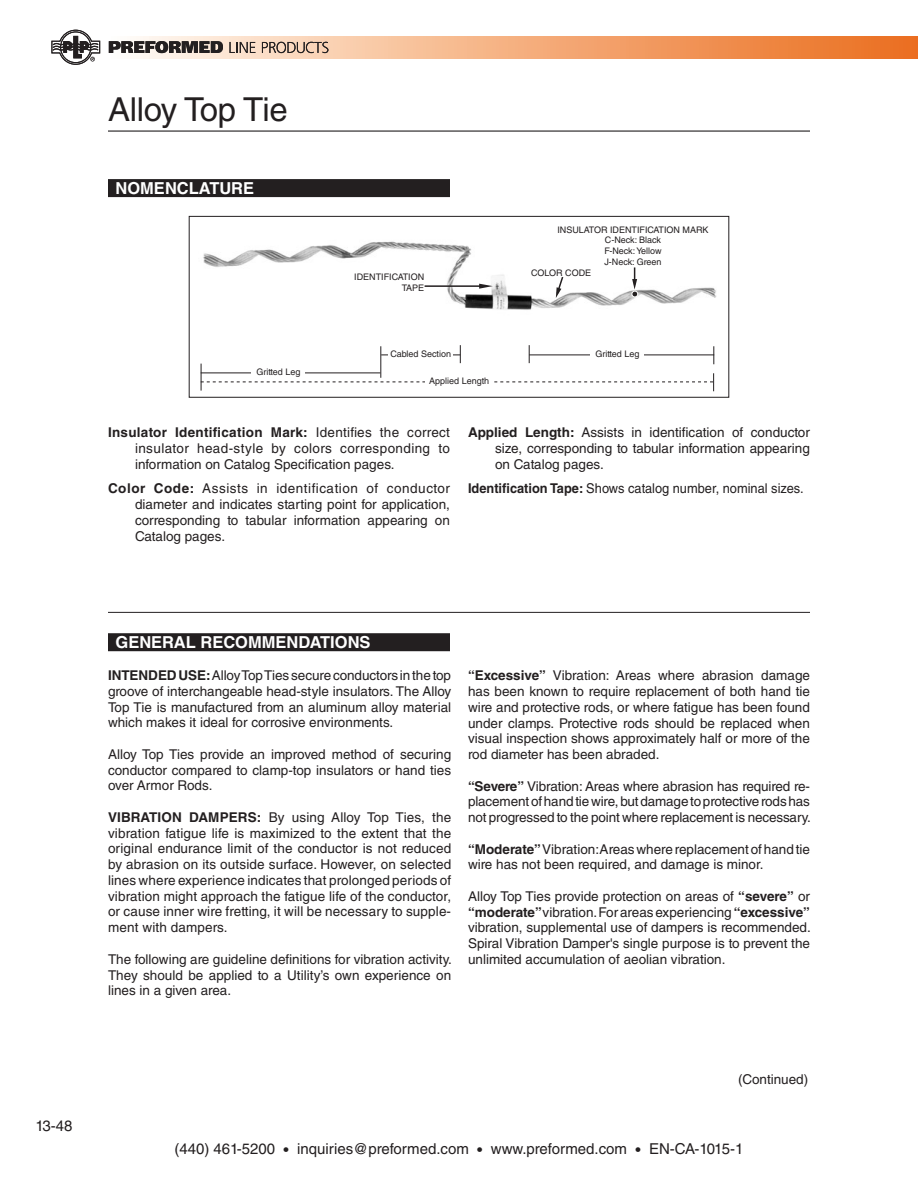
<style>
.page{position:relative;width:918px;height:1188px;background:#fff}
.page>*{position:absolute;margin:0;border:0;box-sizing:border-box;transform-origin:0 0}
.t1{font:33px "Helvetica LT Std";letter-spacing:-.01em;color:#231f20}
.t2{font:700 16.5px "Helvetica LT Std";color:#fff}
.t3{font:15px "Helvetica LT Std";color:#231f20}
.t4{font:13.5px/15.8px "Helvetica LT Std";color:#231f20;text-align:justify}
.t5{font:13.5px "Helvetica LT Std";color:#231f20;scale:.95 1}
.t6{font:9px/10.8px "Helvetica LT Std";color:#231f20;text-align:right}
.s1{font-weight:700}
</style>
<div class="page">
<div style="left:107px;top:36px;width:811px;height:22px;background:linear-gradient(to right,#fef9f2,#eb6b19)"></div>
<svg style="left:52px;top:30px;width:48px;height:35px"></svg>
<svg style="left:109px;top:41px;width:114px;height:12px"></svg>
<svg style="left:230px;top:42px;width:25px;height:11px"></svg>
<svg style="left:262px;top:42px;width:66px;height:11px"></svg>
<hr style="left:108px;top:130px;width:702px;height:2px;background:#231f20">
<img style="left:203px;top:241px;width:514px;height:69px">
<div style="left:108px;top:633px;width:342px;height:18px;background:#231f20"></div>
<div style="left:108px;top:179px;width:342px;height:18px;background:#231f20"></div>
<hr style="left:108px;top:612px;width:702px;height:1px;background:#231f20">
<div style="left:189px;top:216px;width:540px;height:182px;border:1px solid #231f20"></div>
<hr style="left:425px;top:285px;width:57px;height:2px;background:#231f20">
<svg style="left:479px;top:284px;width:14px;height:5px"></svg>
<svg style="left:632px;top:267px;width:6px;height:30px"></svg>
<svg style="left:201px;top:345px;width:513px;height:46px"></svg>
<div style="left:426px;top:378px;width:67px;height:13px;background:#fff"></div>
<svg style="left:555px;top:275px;width:10px;height:23px"></svg>
<div style="left:590px;top:351px;width:54px;height:13px;background:#fff"></div>
<h1 class="t1" style="left:108px;top:90px;width:181px">Alloy Top Tie</h1>
<p class="t2" style="left:116px;top:178px;width:140px">NOMENCLATURE</p>
<p class="t6" style="left:256px;top:367px;width:46px">Gritted Leg</p>
<p class="t6" style="left:354px;top:271px;width:72px">IDENTIFICATION<br>TAPE</p>
<p class="t6" style="left:390px;top:349px;width:62px">Cabled Section</p>
<p class="t6" style="left:429px;top:376px;width:62px">Applied Length</p>
<p class="t6" style="left:557px;top:224px;width:153px">INSULATOR IDENTIFICATION MARK</p>
<p class="t6" style="left:605px;top:235px;width:58px">C-Neck: Black</p>
<p class="t6" style="left:604px;top:246px;width:59px">F-Neck: Yellow</p>
<p class="t6" style="left:604px;top:256px;width:59px">J-Neck: Green</p>
<p class="t6" style="left:531px;top:268px;width:62px">COLOR CODE</p>
<p class="t6" style="left:595px;top:349px;width:46px">Gritted Leg</p>
<p class="t4" style="left:135px;top:425px;width:317px;text-indent:-27px"><span class="s1">Insulator Identification Mark:</span> Identifies the correct insulator head-style by colors corresponding to information on Catalog Specification pages.</p>
<p class="t4" style="left:135px;top:481px;width:317px;text-indent:-27px"><span class="s1">Color Code:</span> Assists in identification of conductor diameter and indicates starting point for application, corresponding to tabular information appearing on Catalog pages.</p>
<p class="t4" style="left:495px;top:425px;width:316px;text-indent:-27px"><span class="s1">Applied Length:</span> Assists in identification of conductor size, corresponding to tabular information appearing on Catalog pages.</p>
<p class="t5" style="left:468px;top:481px;width:355px"><span class="s1">Identification Tape:</span> Shows catalog number, nominal sizes.</p>
<p class="t3" style="left:35px;top:1117px;width:39px">13-48</p>
<p class="t2" style="left:116px;top:632px;width:257px">GENERAL RECOMMENDATIONS</p>
<p class="t4" style="left:108px;top:668px;width:345px"><span class="s1">INTENDED USE:</span> Alloy Top Ties secure conductors in the top groove of interchangeable head-style insulators. The Alloy Top Tie is manufactured from an aluminum alloy material which makes it ideal for corrosive environments.</p>
<p class="t4" style="left:108px;top:746px;width:345px">Alloy Top Ties provide an improved method of securing conductor compared to clamp-top insulators or hand ties over Armor Rods.</p>
<p class="t4" style="left:108px;top:809px;width:345px"><span class="s1">VIBRATION DAMPERS:</span> By using Alloy Top Ties, the vibration fatigue life is maximized to the extent that the original endurance limit of the conductor is not reduced by abrasion on its outside surface. However, on selected lines where experience indicates that prolonged periods of vibration might approach the fatigue life of the conductor, or cause inner wire fretting, it will be necessary to supple&shy;ment with dampers.</p>
<p class="t4" style="left:108px;top:951px;width:346px">The following are guideline definitions for vibration activity.<br>They should be applied to a Utility’s own experience on lines in a given area.</p>
<p class="t4" style="left:468px;top:668px;width:344px"><span class="s1">“Excessive”</span> Vibration: Areas where abrasion damage has been known to require replacement of both hand tie wire and protective rods, or where fatigue has been found under clamps. Protective rods should be replaced when visual inspection shows approximately half or more of the rod diameter has been abraded.</p>
<p class="t4" style="left:468px;top:778px;width:344px"><span class="s1">“Severe”</span> Vibration: Areas where abrasion has required re&shy;placement of hand tie wire, but damage to protective rods has not progressed to the point where replacement is necessary.</p>
<p class="t4" style="left:468px;top:841px;width:344px"><span class="s1">“Moderate”</span> Vibration: Areas where replacement of hand tie wire has not been required, and damage is minor.</p>
<p class="t4" style="left:468px;top:888px;width:344px">Alloy Top Ties provide protection on areas of <span class="s1">“severe”</span> or <span class="s1">“moderate”</span> vibration. For areas experiencing <span class="s1">“excessive” </span>vibration, supplemental use of dampers is recommended.<br>Spiral Vibration Damper's single purpose is to prevent the unlimited accumulation of aeolian vibration.</p>
<p class="t4" style="left:738px;top:1072px;width:72px">(Continued)</p>
<p class="t3" style="left:174px;top:1140px;width:571px">(440) 461-5200 • inquiries@preformed.com • www.preformed.com • EN-CA-1015-1</p>
</div>
